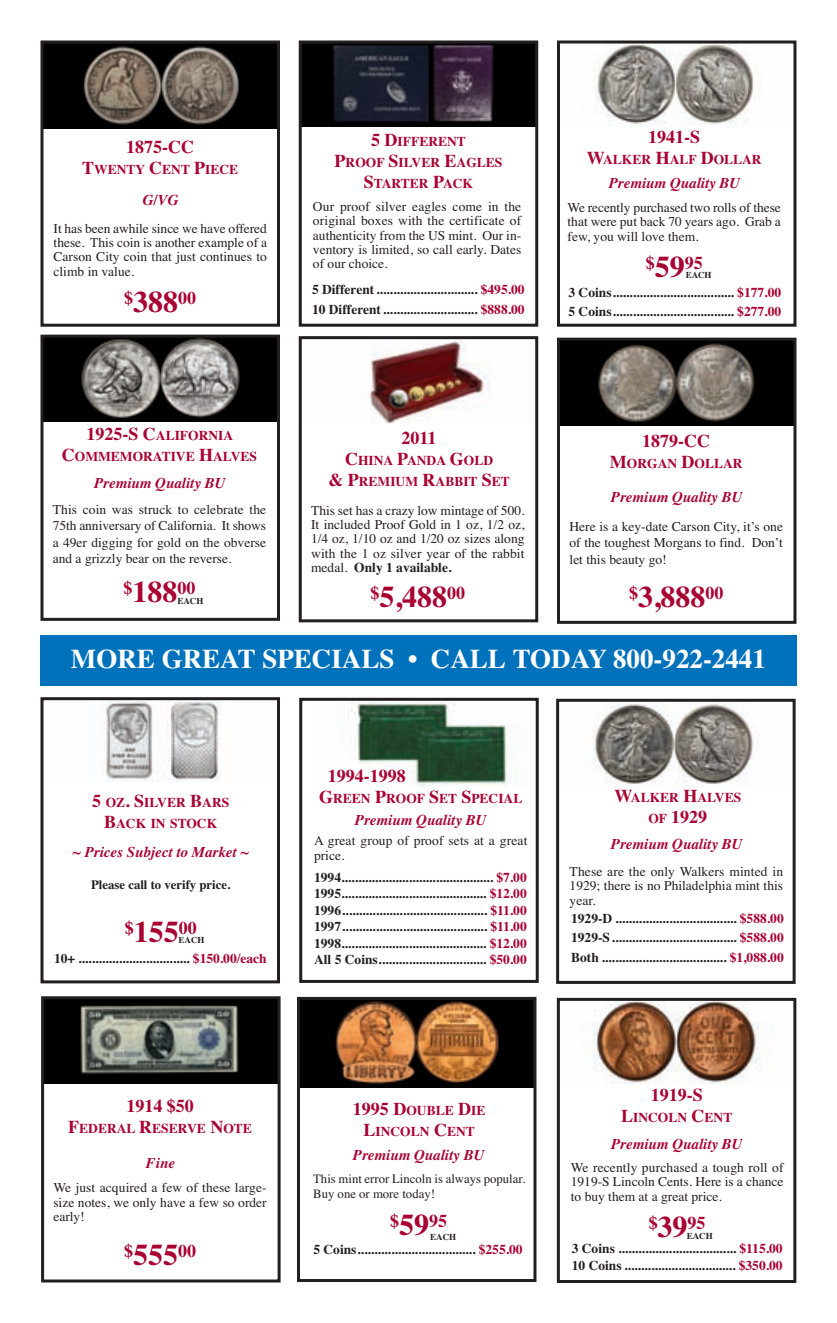
<style>
.page{position:relative;width:837px;height:1323px;background:#fff}
.page>*{position:absolute;margin:0;border:0;box-sizing:border-box;transform-origin:0 0}
.t1{font:700 30px "Times";color:#a90332}
.t2{font:700 27px "Times";color:#fff}
.t3{font:700 18px "Times";color:#a90332}
.t4{font:italic 700 15px "Times";color:#a90332}
.t5{font:13.5px/14.2px "Times";color:#231f20;text-align:justify}
.t6{font:700 13.5px/16.5px "Times";color:#231f20}
.t7{font:700 13.5px/21px "Times";color:#a90332;text-align:center}
.t8{font:12.75px/14.2px "Times";color:#231f20}
.t9{font:700 12.75px "Times";color:#231f20}
.t10{font:700 9px "Times";color:#231f20}
.s1{font-size:18px}
.s2{font-size:30px}
.s3{color:#a90332}
.s4{font-weight:700}
.s5{font-size:13.5px}
</style>
<div class="page">
<img style="left:44px;top:44px;width:232px;height:84px">
<div style="left:40px;top:40px;width:240px;height:287px;border:3px solid #231f20"></div>
<div style="left:40px;top:635px;width:757px;height:51px;background:#0072bc"></div>
<img style="left:101px;top:701px;width:120px;height:81px">
<div style="left:40px;top:697px;width:240px;height:286px;border:3px solid #231f20"></div>
<img style="left:45px;top:1000px;width:232px;height:84px">
<div style="left:41px;top:996px;width:240px;height:286px;border:3px solid #231f20"></div>
<img style="left:44px;top:339px;width:232px;height:82px">
<div style="left:40px;top:335px;width:240px;height:286px;border:3px solid #231f20"></div>
<img style="left:594px;top:44px;width:166px;height:81px">
<div style="left:557px;top:40px;width:239px;height:287px;border:3px solid #231f20"></div>
<img style="left:348px;top:702px;width:164px;height:85px">
<div style="left:299px;top:698px;width:240px;height:285px;border:3px solid #231f20"></div>
<img style="left:303px;top:44px;width:231px;height:82px">
<div style="left:299px;top:40px;width:239px;height:287px;border:3px solid #231f20"></div>
<img style="left:369px;top:340px;width:122px;height:83px">
<div style="left:299px;top:336px;width:239px;height:286px;border:3px solid #231f20"></div>
<img style="left:561px;top:342px;width:231px;height:84px">
<div style="left:557px;top:338px;width:239px;height:286px;border:3px solid #231f20"></div>
<img style="left:301px;top:1001px;width:231px;height:86px">
<div style="left:297px;top:997px;width:239px;height:285px;border:3px solid #231f20"></div>
<img style="left:593px;top:704px;width:163px;height:80px">
<div style="left:556px;top:699px;width:240px;height:285px;border:3px solid #231f20"></div>
<img style="left:593px;top:1002px;width:168px;height:82px">
<div style="left:557px;top:998px;width:239px;height:285px;border:3px solid #231f20"></div>
<h3 class="t3" style="left:126px;top:136px;width:69px">1875-CC</h3>
<p class="t7" style="left:82px;top:158px;width:158px"><span class="s1">T</span>WENTY <span class="s1">C</span>ENT <span class="s1">P</span>IECE</p>
<p class="t4" style="left:143px;top:191px;width:37px">G/VG</p>
<p class="t5" style="left:54px;top:221px;width:215px">It has been awhile since we have offered these. This coin is another example of a Carson City coin that just continues to climb in value.</p>
<h3 class="t3" style="left:124px;top:287px;width:73px">$<span class="s2">388</span>00</h3>
<p class="t7" style="left:62px;top:425px;width:197px"><span class="s1">1925-S C</span>ALIFORNIA<br><span class="s1">C</span>OMMEMORATIVE <span class="s1">H</span>ALVES</p>
<p class="t4" style="left:94px;top:474px;width:133px">Premium Quality BU</p>
<p class="t5" style="left:53px;top:501px;width:215px;line-height:16.5px">This coin was struck to celebrate the 75th anniversary of California. It shows a 49er digging for gold on the obverse and a grizzly bear on the reverse.</p>
<h3 class="t3" style="left:123px;top:578px;width:74px">$<span class="s2">188</span>00</h3>
<p class="t10" style="left:177px;top:595px;width:28px">EACH</p>
<p class="t7" style="left:335px;top:131px;width:169px"><span class="s1">5 D</span>IFFERENT<br><span class="s1">P</span>ROOF <span class="s1">S</span>ILVER <span class="s1">E</span>AGLES<br><span class="s1">S</span>TARTER <span class="s1">P</span>ACK</p>
<p class="t5" style="left:313px;top:199px;width:210px">Our proof silver eagles come in the original boxes with the certificate of authenticity from the US mint. Our in&shy;ventory is limited, so call early. Dates of our choice.</p>
<p class="t6" style="left:312px;top:280px;width:214px;line-height:19.5px">5 Different .............................. <span class="s3">$495.00<br></span>10 Different ............................ <span class="s3">$888.00</span></p>
<h3 class="t3" style="left:648px;top:126px;width:54px">1941-S</h3>
<p class="t7" style="left:587px;top:149px;width:177px"><span class="s1">W</span>ALKER <span class="s1">H</span>ALF <span class="s1">D</span>OLLAR</p>
<p class="t4" style="left:609px;top:174px;width:133px">Premium Quality BU</p>
<p class="t5" style="left:568px;top:200px;width:215px">We recently purchased two rolls of these that were put back 70 years ago. Grab a few, you will love them.</p>
<h3 class="t3" style="left:646px;top:252px;width:59px">$<span class="s2">59</span>95</h3>
<p class="t10" style="left:686px;top:270px;width:28px">EACH</p>
<p class="t6" style="left:569px;top:282px;width:214px;line-height:19.5px">3 Coins .................................... <span class="s3">$177.00<br></span>5 Coins.................................... <span class="s3">$277.00</span></p>
<h3 class="t3" style="left:402px;top:427px;width:37px">2011</h3>
<p class="t7" style="left:328px;top:450px;width:183px"><span class="s1">C</span>HINA <span class="s1">P</span>ANDA <span class="s1">G</span>OLD<br><span class="s1">&amp; P</span>REMIUM <span class="s1">R</span>ABBIT <span class="s1">S</span>ET</p>
<p class="t5" style="left:311px;top:503px;width:215px">This set has a crazy low mintage of 500.<br>It included Proof Gold in 1 oz, 1/2 oz, 1/4 oz, 1/10 oz and 1/20 oz sizes along with the 1 oz silver year of the rabbit medal. <span class="s4">Only 1 available.</span></p>
<h1 class="t1" style="left:371px;top:579px;width:96px"><sup>$</sup>5,488<sup>00</sup></h1>
<h3 class="t3" style="left:642px;top:431px;width:69px">1879-CC</h3>
<p class="t7" style="left:610px;top:453px;width:134px"><span class="s1">M</span>ORGAN <span class="s1">D</span>OLLAR</p>
<p class="t4" style="left:611px;top:488px;width:133px">Premium Quality BU</p>
<p class="t5" style="left:570px;top:518px;width:215px;line-height:16.5px">Here is a key-date Carson City, it’s one of the toughest Morgans to find. Don’t let this beauty go!</p>
<h1 class="t1" style="left:629px;top:579px;width:96px"><sup>$</sup>3,888<sup>00</sup></h1>
<h2 class="t2" style="left:71px;top:643px;width:697px">MORE GREAT SPECIALS • CALL TODAY 800-922-2441</h2>
<p class="t7" style="left:92px;top:792px;width:139px"><span class="s1">5</span> OZ<span class="s1">. S</span>ILVER <span class="s1">B</span>ARS<br><span class="s1">B</span>ACK IN STOCK</p>
<p class="t4" style="left:72px;top:843px;width:178px">~ Prices Subject to Market ~</p>
<p class="t9" style="left:91px;top:877px;width:141px">Please call to verify price.</p>
<h3 class="t3" style="left:125px;top:917px;width:73px">$<span class="s2">155</span>00</h3>
<p class="t10" style="left:179px;top:935px;width:28px">EACH</p>
<p class="t6" style="left:54px;top:950px;width:214px">10+ ................................. <span class="s3">$150.00/each</span></p>
<h3 class="t3" style="left:328px;top:766px;width:79px">1994-1998</h3>
<p class="t7" style="left:319px;top:788px;width:205px"><span class="s1">G</span>REEN <span class="s1">P</span>ROOF <span class="s1">S</span>ET <span class="s1">S</span>PECIAL</p>
<p class="t4" style="left:355px;top:811px;width:133px">Premium Quality BU</p>
<p class="t5" style="left:314px;top:833px;width:215px;line-height:15px">A great group of proof sets at a great price.</p>
<p class="t6" style="left:314px;top:869px;width:214px;text-align:justify">1994............................................. <span class="s3">$7.00<br></span>1995........................................... <span class="s3">$12.00<br></span>1996........................................... <span class="s3">$11.00<br></span>1997........................................... <span class="s3">$11.00<br></span>1998........................................... <span class="s3">$12.00<br></span>All 5 Coins................................ <span class="s3">$50.00</span></p>
<p class="t7" style="left:614px;top:787px;width:128px"><span class="s1">W</span>ALKER <span class="s1">H</span>ALVES</p>
<h3 class="t3" style="left:648px;top:806px;width:60px"><span class="s5">OF</span> 1929</h3>
<p class="t4" style="left:611px;top:835px;width:133px">Premium Quality BU</p>
<p class="t5" style="left:570px;top:864px;width:215px">These are the only Walkers minted in 1929; there is no Philadelphia mint this year.</p>
<p class="t6" style="left:571px;top:908px;width:214px;line-height:19.5px;text-align:justify">1929-D .................................... <span class="s3">$588.00<br></span>1929-S..................................... <span class="s3">$588.00<br></span>Both ..................................... <span class="s3">$1,088.00</span></p>
<h3 class="t3" style="left:126px;top:1096px;width:69px">1914 $50</h3>
<p class="t7" style="left:68px;top:1118px;width:185px"><span class="s1">F</span>EDERAL <span class="s1">R</span>ESERVE <span class="s1">N</span>OTE</p>
<p class="t4" style="left:146px;top:1154px;width:31px">Fine</p>
<p class="t5" style="left:53px;top:1181px;width:215px">We just acquired a few of these large&shy;size notes, we only have a few so order early!</p>
<h3 class="t3" style="left:124px;top:1240px;width:73px">$<span class="s2">555</span>00</h3>
<p class="t7" style="left:353px;top:1100px;width:134px"><span class="s1">1995 D</span>OUBLE <span class="s1">D</span>IE<br><span class="s1">L</span>INCOLN <span class="s1">C</span>ENT</p>
<p class="t4" style="left:353px;top:1146px;width:133px">Premium Quality BU</p>
<p class="t8" style="left:313px;top:1172px;width:214px">This mint error Lincoln is always popular.<br>Buy one or more today!</p>
<h3 class="t3" style="left:390px;top:1210px;width:58px">$<span class="s2">59</span>95</h3>
<p class="t10" style="left:430px;top:1231px;width:28px">EACH</p>
<p class="t6" style="left:313px;top:1241px;width:211px">5 Coins................................... <span class="s3">$255.00</span></p>
<h3 class="t3" style="left:651px;top:1084px;width:54px">1919-S</h3>
<p class="t7" style="left:621px;top:1107px;width:113px"><span class="s1">L</span>INCOLN <span class="s1">C</span>ENT</p>
<p class="t4" style="left:611px;top:1135px;width:133px">Premium Quality BU</p>
<p class="t5" style="left:571px;top:1160px;width:214px">We recently purchased a tough roll of 1919-S Lincoln Cents. Here is a chance to buy them at a great price.</p>
<h3 class="t3" style="left:649px;top:1212px;width:58px">$<span class="s2">39</span>95</h3>
<p class="t10" style="left:687px;top:1230px;width:28px">EACH</p>
<p class="t6" style="left:572px;top:1241px;width:212px">3 Coins ................................... <span class="s3">$115.00<br></span>10 Coins ................................. <span class="s3">$350.00</span></p>
</div>
